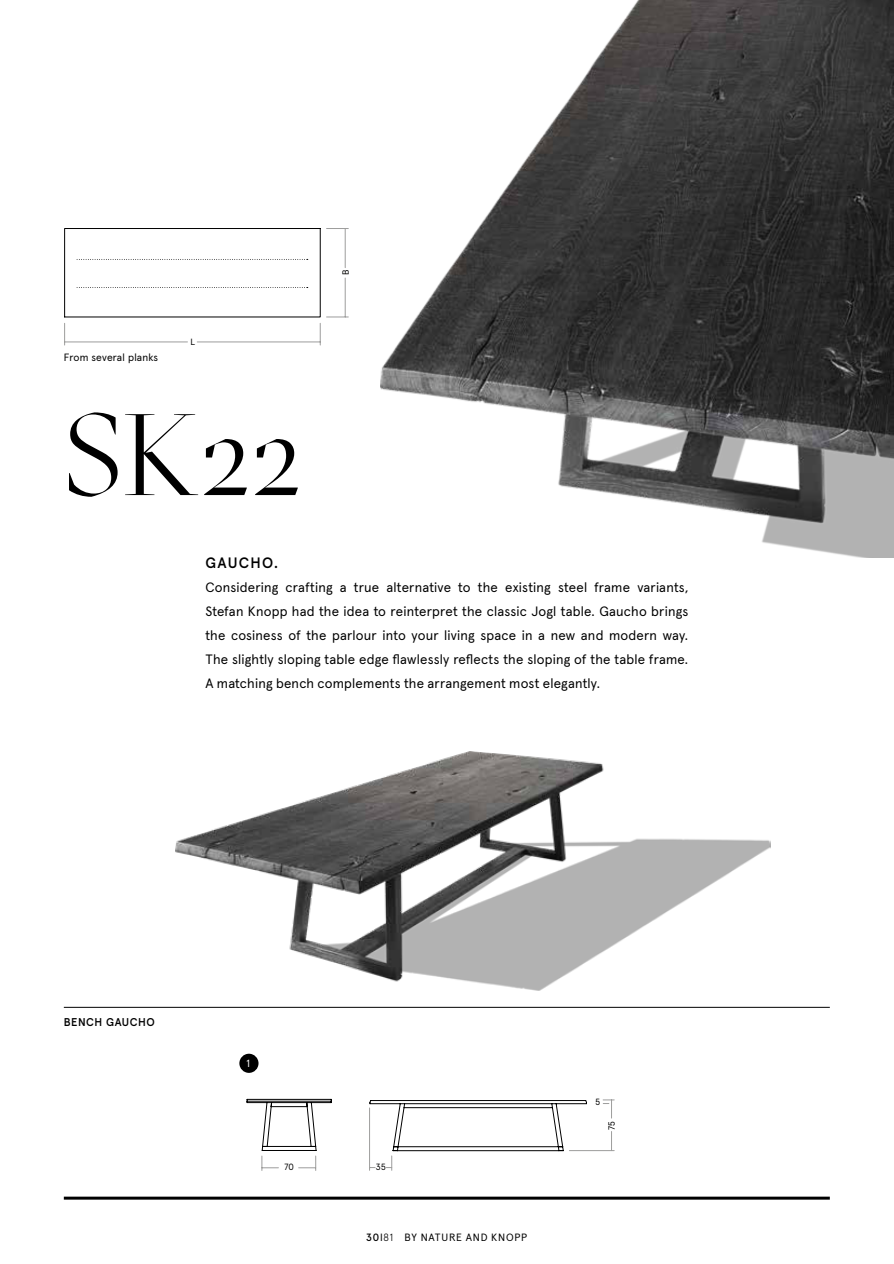
<style>
.page{position:relative;width:894px;height:1264px;background:#fff}
.page>*{position:absolute;margin:0;border:0;box-sizing:border-box;transform-origin:0 0}
.t1{font:300 115.5px "GT Sectra Display";color:#000}
.t2{font:500 15px "Apercu";letter-spacing:.085em;color:#000}
.t3{font:13.5px/24px "Apercu";letter-spacing:.015em;color:#000;text-align:justify}
.t4{font:500 11.25px "Apercu";letter-spacing:.045em;color:#000}
.t5{font:10.5px "Apercu";letter-spacing:.075em;color:#000}
.t6{font:10.5px "Apercu";letter-spacing:.02em;color:#000}
.t7{font:10.5px "Apercu";color:#fff}
.t8{font:9px "Apercu";color:#000}
.s1{font-weight:500}
.s2{font-weight:300}
</style>
<div class="page">
<img style="left:380px;top:0;width:513px;height:558px">
<img style="left:176px;top:751px;width:594px;height:239px">
<hr style="left:64px;top:1007px;width:765px;height:1px;background:#000">
<hr style="left:569px;top:1150px;width:45px;height:1px;background:#9d9d9c">
<svg style="left:611px;top:1131px;width:1px;height:19px"></svg>
<svg style="left:603px;top:1099px;width:11px;height:19px"></svg>
<svg style="left:246px;top:1098px;width:86px;height:72px"></svg>
<svg style="left:369px;top:1100px;width:218px;height:70px"></svg>
<svg style="left:64px;top:228px;width:284px;height:117px"></svg>
<hr style="left:197px;top:342px;width:123px;height:1px;background:#9d9d9c">
<hr style="left:65px;top:342px;width:122px;height:1px;background:#9d9d9c">
<div style="left:239px;top:1053px;width:19px;height:19px;background:#000;border-radius:50%"></div>
<hr style="left:64px;top:1196px;width:765px;height:3px;background:#000">
<p class="t6" style="left:64px;top:352px;width:96px">From several planks</p>
<p class="t8" style="left:190px;top:338px;width:6px">L</p>
<h1 class="t1" style="left:64px;top:408px;width:239px">SK22</h1>
<p class="t8" style="left:341px;top:275px;width:7px;rotate:-90deg">B</p>
<p class="t2" style="left:205px;top:556px;width:74px">GAUCHO.</p>
<p class="t3" style="left:205px;top:576px;width:484px">Considering crafting a true alternative to the existing steel frame variants, Stefan Knopp had the idea to reinterpret the classic Jogl table. Gaucho brings the cosiness of the parlour into your living space in a new and modern way.<br>The slightly sloping table edge flawlessly reflects the sloping of the table frame.<br>A matching bench complements the arrangement most elegantly.</p>
<p class="t4" style="left:64px;top:1016px;width:92px">BENCH GAUCHO</p>
<p class="t7" style="left:246px;top:1059px;width:5px">1</p>
<p class="t8" style="left:284px;top:1163px;width:11px">70</p>
<p class="t8" style="left:376px;top:1163px;width:11px">35</p>
<p class="t5" style="left:366px;top:1232px;width:162px"><span class="s1">30</span>I<span class="s2">81</span> BY NATURE AND KNOPP</p>
<p class="t8" style="left:595px;top:1097px;width:6px">5</p>
<p class="t8" style="left:607px;top:1129px;width:10px;rotate:-90deg">75</p>
</div>
